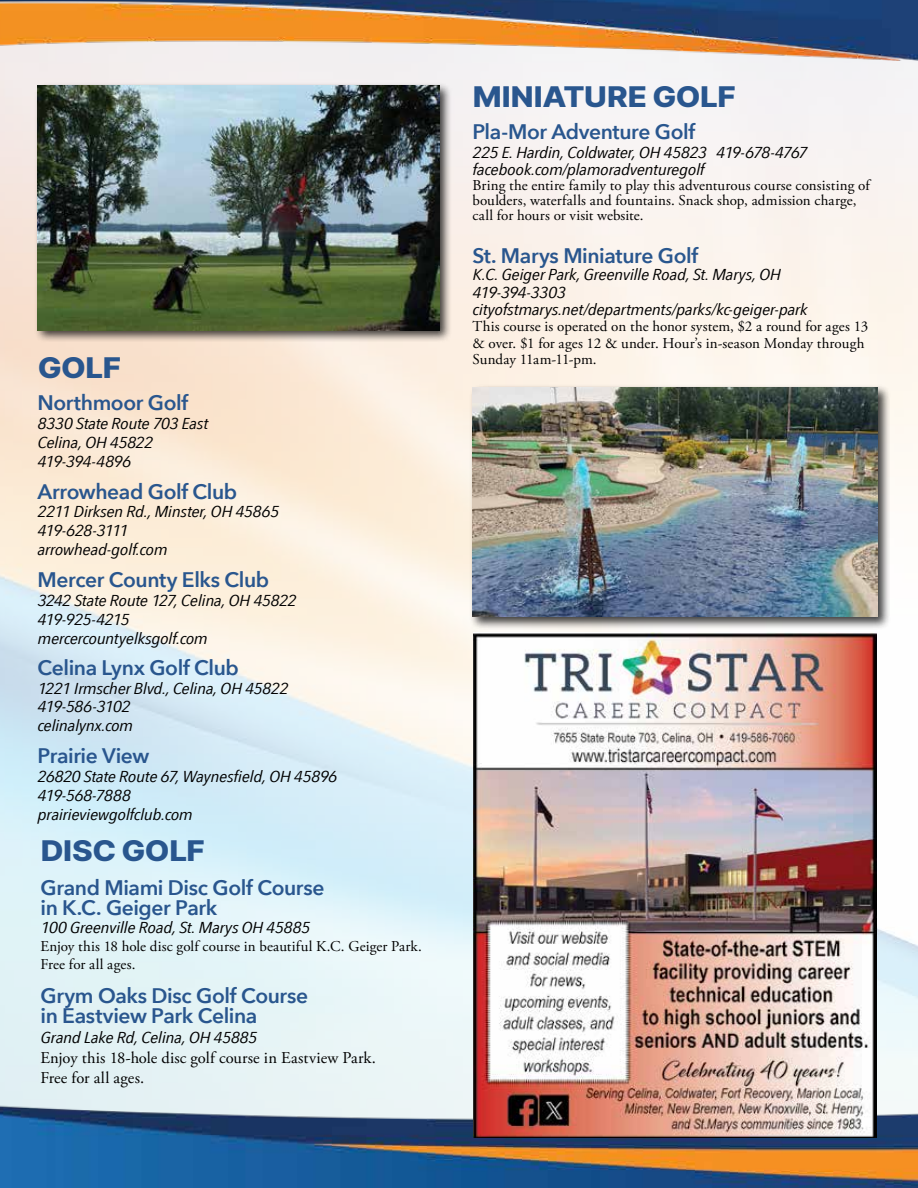
<style>
.page{position:relative;width:918px;height:1188px;background:#fff}
.page>*{position:absolute;margin:0;border:0;box-sizing:border-box;transform-origin:0 0}
.t1{font:800 28.5px "Inter";letter-spacing:-.01em;color:#29568e;scale:1.1 1}
.t2{font:600 21px/20.2px "Avenir Next";letter-spacing:-.02em;color:#29568e}
.t3{font:16.5px/19.8px "Adobe Garamond Pro";letter-spacing:.005em;color:#000}
.t4{font:italic 15.75px/18.9px "Avenir Next Condensed";letter-spacing:-.02em;color:#000;scale:1.25 1}
.t5{font:15px/15px "Adobe Garamond Pro";letter-spacing:.01em;color:#000}
</style>
<div class="page">
<img style="left:0;top:1049px;width:918px;height:139px">
<img style="left:0;top:0;width:918px;height:101px">
<div style="left:470px;top:385px;width:421px;height:245px;background:#000;opacity:.75"></div>
<img style="left:472px;top:388px;width:406px;height:228px">
<img style="left:473px;top:633px;width:404px;height:504px">
<div style="left:34px;top:82px;width:419px;height:261px;background:#000;opacity:.75"></div>
<img style="left:38px;top:85px;width:402px;height:245px">
<h1 class="t1" style="left:38px;top:346px;width:77px">GOLF</h1>
<h2 class="t2" style="left:38px;top:392px;width:152px">Northmoor Golf</h2>
<p class="t4" style="left:38px;top:414px;width:138px">8330 State Route 703 East<br>Celina, OH 45822<br>419-394-4896</p>
<h2 class="t2" style="left:38px;top:481px;width:201px">Arrowhead Golf Club</h2>
<p class="t4" style="left:38px;top:502px;width:195px">2211 Dirksen Rd., Minster, OH 45865<br>419-628-3111<br>arrowhead-golf.com</p>
<h2 class="t2" style="left:38px;top:569px;width:233px">Mercer County Elks Club</h2>
<p class="t4" style="left:38px;top:591px;width:209px">3242 State Route 127, Celina, OH 45822<br>419-925-4215 mercercountyelksgolf.com</p>
<h2 class="t2" style="left:38px;top:657px;width:203px">Celina Lynx Golf Club</h2>
<p class="t4" style="left:38px;top:679px;width:202px">1221 Irmscher Blvd., Celina, OH 45822<br>419-586-3102<br>celinalynx.com</p>
<h2 class="t2" style="left:38px;top:745px;width:113px">Prairie View</h2>
<p class="t4" style="left:38px;top:767px;width:241px">26820 State Route 67, Waynesfield, OH 45896<br>419-568-7888<br>prairieviewgolfclub.com</p>
<h1 class="t1" style="left:41px;top:830px;width:151px">DISC GOLF</h1>
<h2 class="t2" style="left:40px;top:877px;width:286px">Grand Miami Disc Golf Course in K.C. Geiger Park</h2>
<p class="t4" style="left:40px;top:918px;width:217px">100 Greenville Road, St. Marys OH 45885</p>
<p class="t5" style="left:41px;top:938px;width:383px;line-height:18px">Enjoy this 18 hole disc golf course in beautiful K.C. Geiger Park.<br>Free for all ages.</p>
<h2 class="t2" style="left:40px;top:985px;width:269px">Grym Oaks Disc Golf Course in Eastview Park Celina</h2>
<p class="t4" style="left:40px;top:1028px;width:175px">Grand Lake Rd, Celina, OH 45885</p>
<p class="t3" style="left:40px;top:1048px;width:337px">Enjoy this 18-hole disc golf course in Eastview Park.<br>Free for all ages.</p>
<h1 class="t1" style="left:473px;top:75px;width:241px">MINIATURE GOLF</h1>
<h2 class="t2" style="left:472px;top:121px;width:224px">Pla-Mor Adventure Golf</h2>
<p class="t4" style="left:472px;top:143px;width:270px;line-height:17.2px">225 E. Hardin, Coldwater, OH 45823 419-678-4767 facebook.com/plamoradventuregolf</p>
<p class="t5" style="left:472px;top:178px;width:399px">Bring the entire family to play this adventurous course consisting of boulders, waterfalls and fountains. Snack shop, admission charge, call for hours or visit website.</p>
<h2 class="t2" style="left:472px;top:245px;width:227px">St. Marys Miniature Golf</h2>
<p class="t4" style="left:472px;top:266px;width:270px;line-height:17.2px">K.C. Geiger Park, Greenville Road, St. Marys, OH<br>419-394-3303 cityofstmarys.net/departments/parks/kc-geiger-park</p>
<p class="t5" style="left:472px;top:319px;width:397px;line-height:16.5px">This course is operated on the honor system, $2 a round for ages 13 &amp; over. $1 for ages 12 &amp; under. Hour’s in-season Monday through<br>Sunday 11am-11-pm.</p>
</div>
